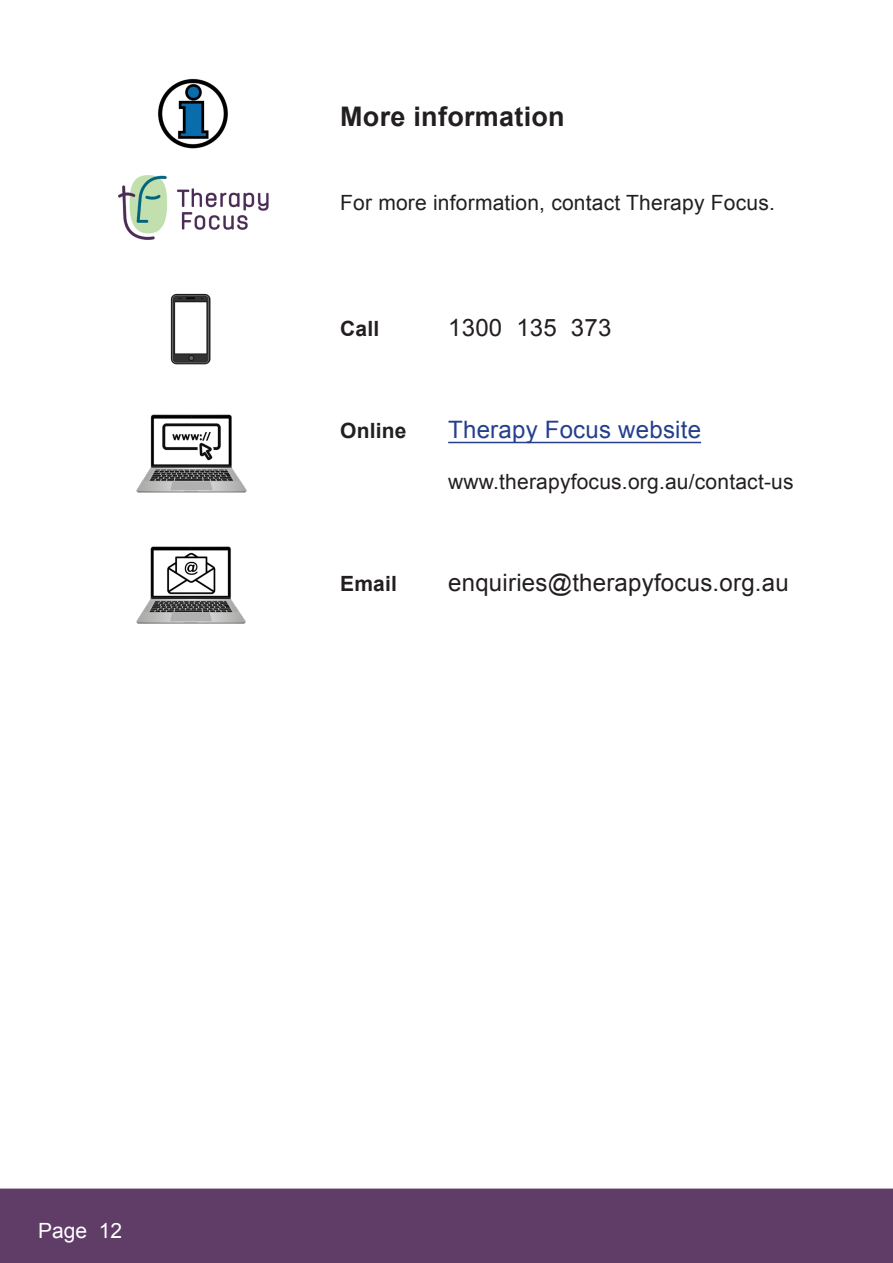
<style>
.page{position:relative;width:893px;height:1263px;background:#fff}
.page>*{position:absolute;margin:0;border:0;box-sizing:border-box;transform-origin:0 0}
.t1{font:700 27px "Arial";letter-spacing:.01em;color:#231f20}
.t2{font:24px "Arial";letter-spacing:.01em;color:#231f20}
.t3{font:24px "Arial";letter-spacing:.01em;color:#253f8e}
.t4{font:21px "Arial";letter-spacing:.01em;color:#231f20}
.t5{font:700 21px "Arial";letter-spacing:.01em;color:#231f20}
.t6{font:21px "Arial";color:#fff}
</style>
<div class="page">
<div style="left:0;top:1188px;width:893px;height:75px;background:#5f3d67"></div>
<hr style="left:448px;top:442px;width:253px;height:1px;background:#253f8e">
<img style="left:158px;top:78px;width:70px;height:71px">
<img style="left:118px;top:175px;width:151px;height:65px">
<img style="left:170px;top:293px;width:41px;height:72px">
<img style="left:136px;top:414px;width:111px;height:79px">
<img style="left:136px;top:546px;width:110px;height:78px">
<h2 class="t1" style="left:340px;top:99px;width:226px">More information</h2>
<p class="t4" style="left:340px;top:189px;width:436px">For more information, contact Therapy Focus.</p>
<p class="t5" style="left:340px;top:315px;width:41px">Call</p>
<p class="t2" style="left:448px;top:312px;width:165px">1300 135 373</p>
<p class="t5" style="left:340px;top:417px;width:68px">Online</p>
<p class="t3" style="left:448px;top:414px;width:254px">Therapy Focus website</p>
<p class="t4" style="left:448px;top:468px;width:347px">www.therapyfocus.org.au/contact-us</p>
<p class="t5" style="left:340px;top:570px;width:58px">Email</p>
<p class="t2" style="left:448px;top:567px;width:342px">enquiries@therapyfocus.org.au</p>
<p class="t6" style="left:38px;top:1216px;width:86px">Page 12</p>
</div>
